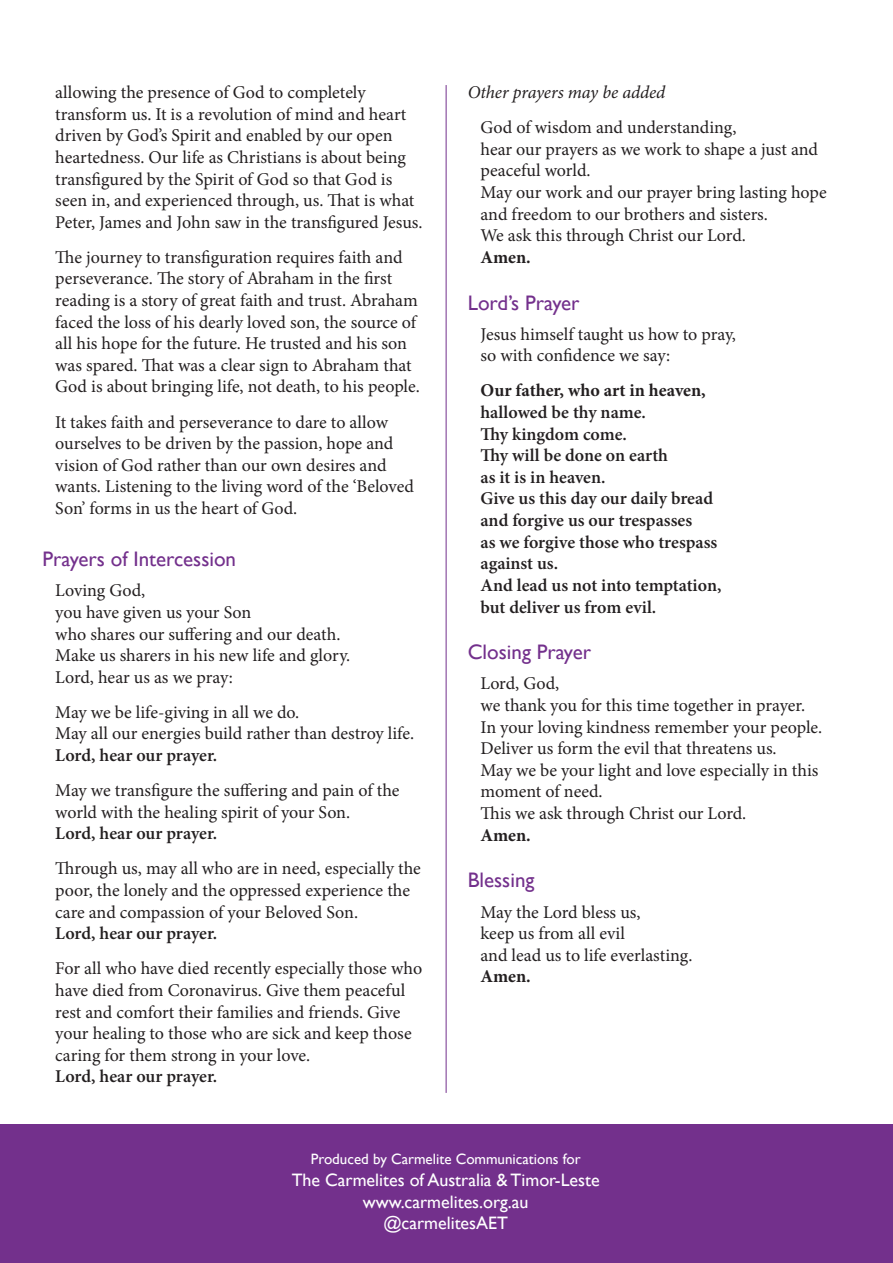
<style>
.page{position:relative;width:893px;height:1263px;background:#fff}
.page>*{position:absolute;margin:0;border:0;box-sizing:border-box;transform-origin:0 0}
.Small_Heads{font:21px "Gill Sans";color:#73308c}
.Indented_basic{font:18px/21.6px "Minion Pro";letter-spacing:-.005em;color:#231f20}
.Indented_basic-2{font:600 18px "Minion Pro";color:#231f20}
.t1{font:18px "Gill Sans";color:#fff}
.Indented_basic-3{font:700 18px "Minion Pro";color:#231f20}
.t2{font:italic 18px "Minion Pro";letter-spacing:-.005em;color:#231f20}
.t3{font:15px "Gill Sans";color:#fff}
.s1{font-weight:600}
</style>
<div class="page">
<hr style="left:446px;top:85px;width:1px;height:1008px;background:#73308c">
<div style="left:0;top:1125px;width:893px;height:138px;background:#73308c"></div>
<p class="Indented_basic" style="left:55px;top:82px;width:361px">allowing the presence of God to completely transform us. It is a revolution of mind and heart driven by God’s Spirit and enabled by our open heartedness. Our life as Christians is about being transfigured by the Spirit of God so that God is seen in, and experienced through, us. That is what</p>
<p class="Indented_basic" style="left:55px;top:211px;width:369px">Peter, James and John saw in the transfigured Jesus.</p>
<p class="Indented_basic" style="left:55px;top:246px;width:366px">The journey to transfiguration requires faith and perseverance. The story of Abraham in the first reading is a story of great faith and trust. Abraham faced the loss of his dearly loved son, the source of all his hope for the future. He trusted and his son was spared. That was a clear sign to Abraham that God is about bringing life, not death, to his people.</p>
<p class="Indented_basic" style="left:55px;top:411px;width:360px">It takes faith and perseverance to dare to allow ourselves to be driven by the passion, hope and vision of God rather than our own desires and wants. Listening to the living word of the ‘Beloved Son’ forms in us the heart of God.</p>
<p class="Small_Heads" style="left:43px;top:547px;width:195px">Prayers of Intercession</p>
<p class="Indented_basic" style="left:55px;top:580px;width:92px">Loving God,</p>
<p class="Indented_basic" style="left:55px;top:601px;width:198px">you have given us your Son</p>
<p class="Indented_basic" style="left:55px;top:623px;width:287px">who shares our suffering and our death.</p>
<p class="Indented_basic" style="left:55px;top:645px;width:297px">Make us sharers in his new life and glory.</p>
<p class="Indented_basic" style="left:55px;top:666px;width:179px">Lord, hear us as we pray:</p>
<p class="Indented_basic" style="left:55px;top:701px;width:246px">May we be life-giving in all we do.</p>
<p class="Indented_basic" style="left:55px;top:723px;width:360px">May all our energies build rather than destroy life.<br><span class="s1">Lord, hear our prayer.</span></p>
<p class="Indented_basic" style="left:55px;top:780px;width:346px">May we transfigure the suffering and pain of the world with the healing spirit of your Son.</p>
<p class="Indented_basic-2" style="left:55px;top:821px;width:164px">Lord, hear our prayer.</p>
<p class="Indented_basic" style="left:55px;top:858px;width:367px">Through us, may all who are in need, especially the poor, the lonely and the oppressed experience the care and compassion of your Beloved Son.</p>
<p class="Indented_basic-2" style="left:55px;top:921px;width:164px">Lord, hear our prayer.</p>
<p class="Indented_basic" style="left:55px;top:958px;width:368px">For all who have died recently especially those who have died from Coronavirus. Give them peaceful rest and comfort their families and friends. Give your healing to those who are sick and keep those caring for them strong in your love.</p>
<p class="Indented_basic-2" style="left:55px;top:1064px;width:164px">Lord, hear our prayer.</p>
<p class="t2" style="left:468px;top:80px;width:199px">Other prayers may be added</p>
<p class="Indented_basic" style="left:480px;top:117px;width:257px">God of wisdom and understanding,</p>
<p class="Indented_basic" style="left:480px;top:138px;width:339px">hear our prayers as we work to shape a just and peaceful world.</p>
<p class="Indented_basic" style="left:480px;top:182px;width:348px">May our work and our prayer bring lasting hope and freedom to our brothers and sisters.</p>
<p class="Indented_basic" style="left:480px;top:225px;width:267px">We ask this through Christ our Lord.</p>
<p class="Indented_basic-3" style="left:480px;top:244px;width:52px">Amen.</p>
<p class="Small_Heads" style="left:468px;top:290px;width:113px">Lord’s Prayer</p>
<p class="Indented_basic" style="left:480px;top:323px;width:257px">Jesus himself taught us how to pray,</p>
<p class="Indented_basic" style="left:480px;top:345px;width:191px">so with confidence we say:</p>
<p class="Indented_basic-3" style="left:480px;top:378px;width:227px">Our father, who art in heaven,</p>
<p class="Indented_basic-2" style="left:480px;top:400px;width:167px">hallowed be thy name.</p>
<p class="Indented_basic-2" style="left:480px;top:421px;width:148px">Thy kingdom come.</p>
<p class="Indented_basic-2" style="left:480px;top:443px;width:189px">Thy will be done on earth</p>
<p class="Indented_basic-2" style="left:480px;top:465px;width:126px">as it is in heaven.</p>
<p class="Indented_basic-2" style="left:480px;top:486px;width:234px">Give us this day our daily bread</p>
<p class="Indented_basic-2" style="left:480px;top:508px;width:213px">and forgive us our trespasses</p>
<p class="Indented_basic-2" style="left:480px;top:529px;width:238px">as we forgive those who trespass</p>
<p class="Indented_basic-2" style="left:480px;top:551px;width:79px">against us.</p>
<p class="Indented_basic-2" style="left:480px;top:573px;width:242px">And lead us not into temptation,</p>
<p class="Indented_basic-2" style="left:480px;top:594px;width:177px">but deliver us from evil.</p>
<p class="Small_Heads" style="left:468px;top:640px;width:125px">Closing Prayer</p>
<p class="Indented_basic" style="left:480px;top:673px;width:80px">Lord, God,</p>
<p class="Indented_basic" style="left:480px;top:694px;width:326px">we thank you for this time together in prayer.</p>
<p class="Indented_basic" style="left:480px;top:716px;width:343px">In your loving kindness remember your people.</p>
<p class="Indented_basic" style="left:480px;top:738px;width:298px">Deliver us form the evil that threatens us.</p>
<p class="Indented_basic" style="left:480px;top:759px;width:340px">May we be your light and love especially in this moment of need.</p>
<p class="Indented_basic" style="left:480px;top:802px;width:267px">This we ask through Christ our Lord.</p>
<p class="Indented_basic-3" style="left:480px;top:822px;width:52px">Amen.</p>
<p class="Small_Heads" style="left:468px;top:868px;width:68px">Blessing</p>
<p class="Indented_basic" style="left:480px;top:901px;width:162px">May the Lord bless us,</p>
<p class="Indented_basic" style="left:480px;top:923px;width:146px">keep us from all evil</p>
<p class="Indented_basic" style="left:480px;top:944px;width:213px">and lead us to life everlasting.</p>
<p class="Indented_basic-3" style="left:480px;top:964px;width:52px">Amen.</p>
<p class="t3" style="left:311px;top:1150px;width:271px">Produced by Carmelite Communications for</p>
<p class="t1" style="left:292px;top:1169px;width:310px">The Carmelites of Australia &amp; Timor-Leste</p>
<p class="t1" style="left:363px;top:1191px;width:167px">www.carmelites.org.au</p>
<p class="t1" style="left:383px;top:1213px;width:126px">@carmelitesAET</p>
</div>
